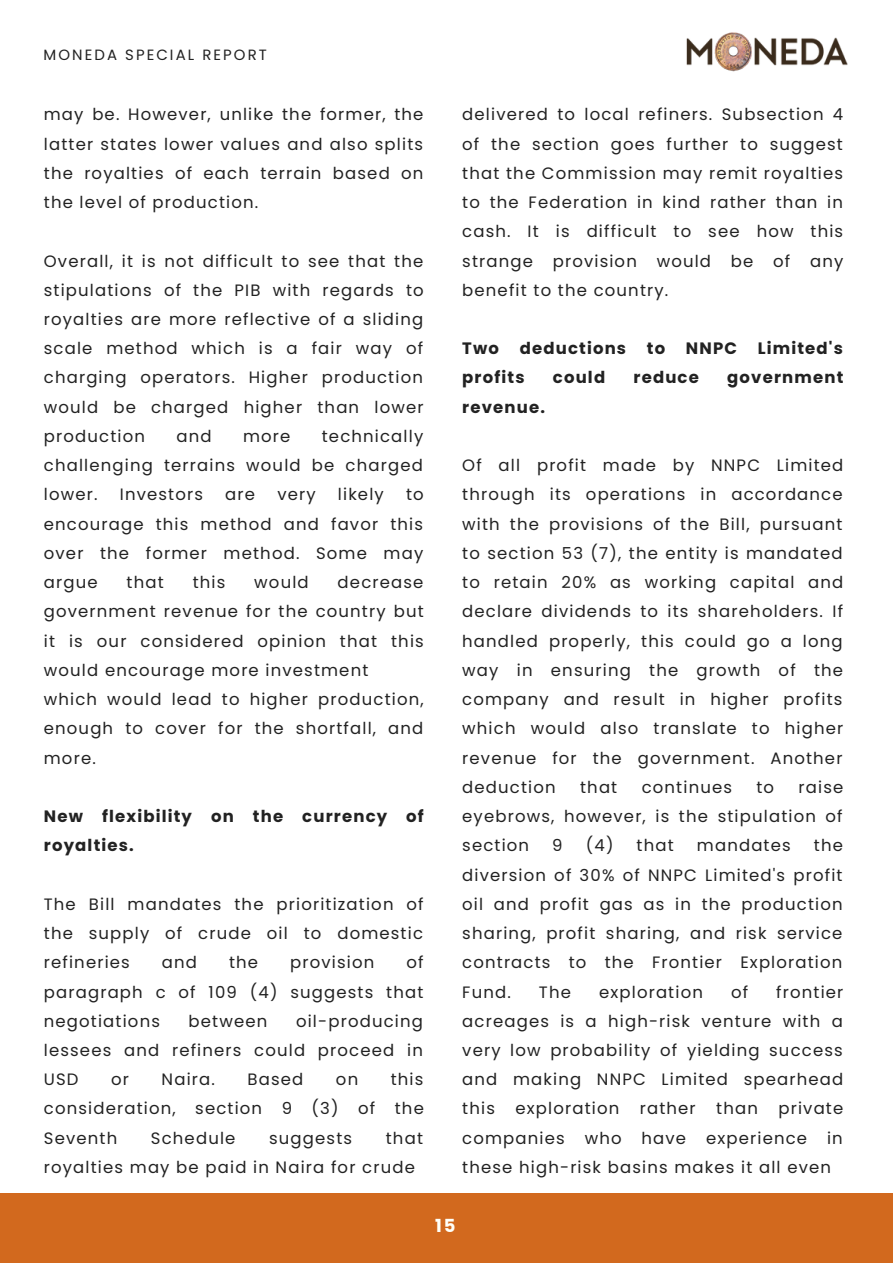
<style>
.page{position:relative;width:893px;height:1264px;background:#fff}
.page>*{position:absolute;margin:0;border:0;box-sizing:border-box;transform-origin:0 0}
.t1{font:700 18px "Poppins";color:#fffff9}
.t2{font:16.5px/29.2px "Poppins";letter-spacing:.07em;color:#222;text-align:justify}
.t3{font:700 16.5px/29.2px "Poppins";letter-spacing:.07em;color:#222}
.t4{font:14.85px "Poppins";letter-spacing:.14em;color:#222}
</style>
<div class="page">
<img style="left:686px;top:32px;width:162px;height:40px">
<div style="left:0;top:1193px;width:892px;height:69px;background:#d2691e"></div>
<p class="t4" style="left:44px;top:45px;width:225px">MONEDA SPECIAL REPORT</p>
<p class="t2" style="left:44px;top:100px;width:381px">may be. However, unlike the former, the latter states lower values and also splits the royalties of each terrain based on the level of production.</p>
<p class="t2" style="left:44px;top:246px;width:381px">Overall, it is not difficult to see that the stipulations of the PIB with regards to royalties are more reflective of a sliding scale method which is a fair way of charging operators. Higher production would be charged higher than lower production</p>
<p class="t2" style="left:44px;top:421px;width:381px;text-indent:278px">technically challenging terrains would be charged lower.</p>
<p class="t2" style="left:176px;top:421px;width:37px">and</p>
<p class="t2" style="left:243px;top:421px;width:49px">more</p>
<p class="t2" style="left:120px;top:480px;width:85px">Investors</p>
<p class="t2" style="left:225px;top:480px;width:31px">are</p>
<p class="t2" style="left:277px;top:480px;width:40px">very</p>
<p class="t2" style="left:338px;top:480px;width:47px">likely</p>
<p class="t2" style="left:44px;top:480px;width:381px;text-indent:362px">to encourage this method and favor this over the former method. Some may argue</p>
<p class="t2" style="left:127px;top:567px;width:39px">that</p>
<p class="t2" style="left:193px;top:567px;width:34px">this</p>
<p class="t2" style="left:254px;top:567px;width:56px">would</p>
<p class="t2" style="left:44px;top:567px;width:381px;text-align:left;text-indent:294px">decrease government revenue for the country but it is our considered opinion that this would encourage more investment which would lead to higher production, enough to cover for the shortfall, and more.</p>
<p class="t3" style="left:44px;top:801px;width:381px">New flexibility on the currency of royalties.</p>
<p class="t2" style="left:44px;top:889px;width:381px">The Bill mandates the prioritization of the supply of crude oil to domestic refineries</p>
<p class="t2" style="left:44px;top:947px;width:381px;text-indent:362px">of paragraph c of 109 (4) suggests that negotiations</p>
<p class="t2" style="left:162px;top:947px;width:37px">and</p>
<p class="t2" style="left:229px;top:947px;width:31px">the</p>
<p class="t2" style="left:290px;top:947px;width:86px">provision</p>
<p class="t2" style="left:44px;top:1006px;width:380px;text-indent:252px">oil-producing lessees and refiners could proceed in USD</p>
<p class="t2" style="left:189px;top:1006px;width:80px">between</p>
<p class="t2" style="left:44px;top:1064px;width:381px;text-indent:347px">this consideration, section 9 (3) of the Seventh</p>
<p class="t2" style="left:111px;top:1064px;width:19px">or</p>
<p class="t2" style="left:162px;top:1064px;width:55px">Naira.</p>
<p class="t2" style="left:247px;top:1064px;width:57px">Based</p>
<p class="t2" style="left:336px;top:1064px;width:24px">on</p>
<p class="t2" style="left:44px;top:1123px;width:380px;text-indent:342px">that royalties may be paid in Naira for crude</p>
<p class="t2" style="left:151px;top:1123px;width:86px">Schedule</p>
<p class="t2" style="left:269px;top:1123px;width:84px">suggests</p>
<p class="t2" style="left:462px;top:100px;width:382px">delivered to local refiners. Subsection 4 of the section goes further to suggest that the Commission may remit royalties to the Federation in kind rather than in cash. It is difficult to see how this strange provision would be of any benefit to the country.</p>
<p class="t3" style="left:462px;top:334px;width:38px">Two</p>
<p class="t3" style="left:519px;top:334px;width:108px">deductions</p>
<p class="t3" style="left:646px;top:334px;width:20px">to</p>
<p class="t3" style="left:686px;top:334px;width:53px">NNPC</p>
<p class="t3" style="left:757px;top:334px;width:87px">Limited's</p>
<p class="t3" style="left:462px;top:363px;width:64px">profits</p>
<p class="t3" style="left:553px;top:363px;width:54px">could</p>
<p class="t3" style="left:633px;top:363px;width:67px">reduce</p>
<p class="t3" style="left:727px;top:363px;width:118px">government</p>
<p class="t3" style="left:462px;top:392px;width:84px">revenue.</p>
<p class="t2" style="left:462px;top:451px;width:382px">Of all profit made by NNPC Limited through its operations in accordance with the provisions of the Bill, pursuant to section 53 (7), the entity is mandated to retain 20% as working capital and declare dividends to its shareholders. If handled properly, this could go a long way in ensuring the growth of the company and result in higher profits which would also translate to higher revenue for the government. Another deduction</p>
<p class="t2" style="left:462px;top:772px;width:382px;text-indent:336px">raise eyebrows, however, is the stipulation of section</p>
<p class="t2" style="left:580px;top:772px;width:39px">that</p>
<p class="t2" style="left:641px;top:772px;width:92px">continues</p>
<p class="t2" style="left:756px;top:772px;width:19px">to</p>
<p class="t2" style="left:552px;top:831px;width:12px">9</p>
<p class="t2" style="left:585px;top:831px;width:89px">(4) that</p>
<p class="t2" style="left:696px;top:831px;width:95px">mandates</p>
<p class="t2" style="left:462px;top:831px;width:382px;text-indent:351px">the diversion of 30% of NNPC Limited's profit oil and profit gas as in the production sharing, profit sharing, and risk service contracts to the Frontier Exploration Fund.</p>
<p class="t2" style="left:462px;top:977px;width:382px;text-indent:314px">frontier acreages is a high-risk venture with a very low probability of yielding success and making NNPC Limited spearhead this exploration rather than private companies who have experience in these high-risk basins makes it all even</p>
<p class="t2" style="left:539px;top:977px;width:33px">The</p>
<p class="t2" style="left:599px;top:977px;width:105px">exploration</p>
<p class="t2" style="left:731px;top:977px;width:19px">of</p>
<p class="t1" style="left:435px;top:1213px;width:22px">15</p>
</div>
